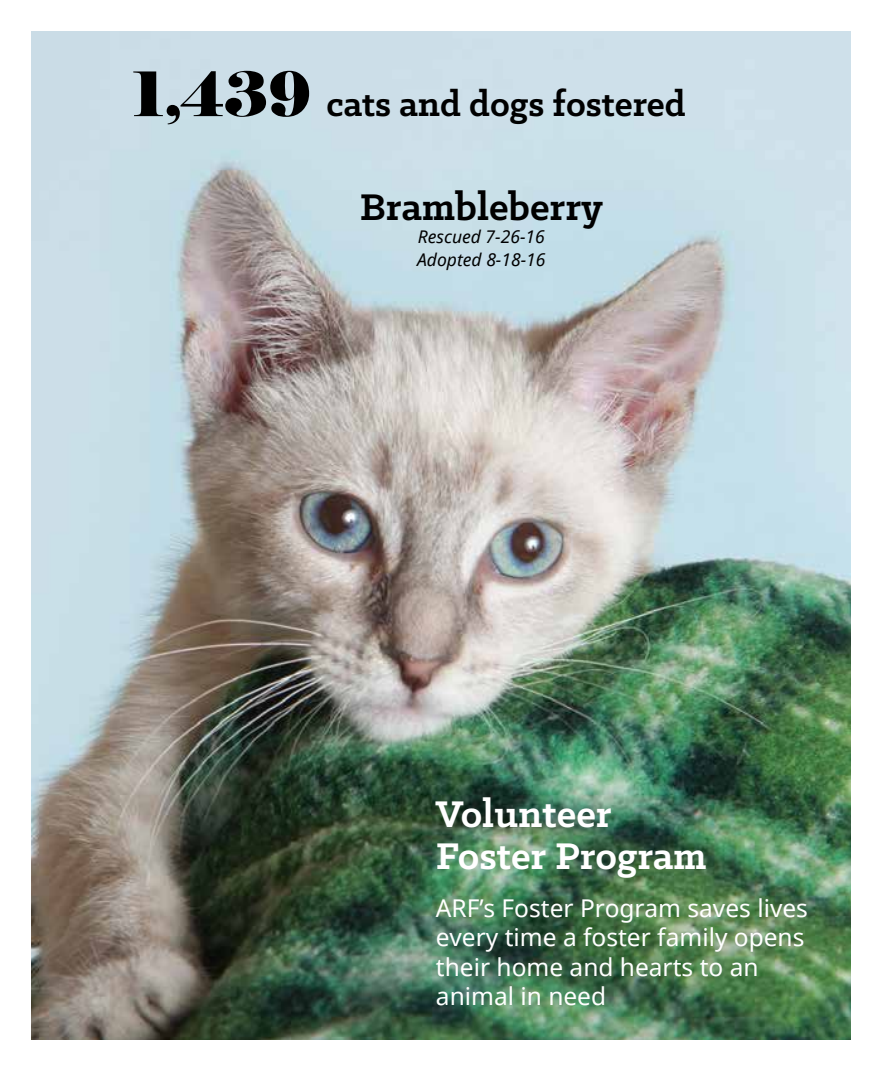
<style>
.page{position:relative;width:882px;height:1071px;background:#fff}
.page>*{position:absolute;margin:0;border:0;box-sizing:border-box;transform-origin:0 0}
.t1{font:700 42px/42px "Klinic Slab";color:#fff}
.t2{font:700 42px "Klinic Slab";color:#000}
.t3{font:700 38.5px "Klinic Slab";color:#000}
.t4{font:24.5px/29.4px "Noto Sans";color:#fff}
.t5{font:italic 17.5px/22.8px "Noto Sans";color:#000}
.s1{font-family:"Elephant";font-weight:400;font-size:61.25px}
</style>
<div class="page">
<img style="left:32px;top:32px;width:818px;height:1008px">
<h2 class="t3" style="left:132px;top:79px;width:555px"><span class="s1">1,439</span> cats and dogs fostered</h2>
<h1 class="t2" style="left:360px;top:180px;width:245px">Brambleberry</h1>
<p class="t5" style="left:417px;top:225px;width:130px">Rescued 7-26-16<br>Adopted 8-18-16</p>
<h1 class="t1" style="left:436px;top:792px;width:273px">Volunteer<br>Foster Program</h1>
<p class="t4" style="left:436px;top:893px;width:374px">ARF’s Foster Program saves lives every time a foster family opens their home and hearts to an animal in need</p>
</div>
